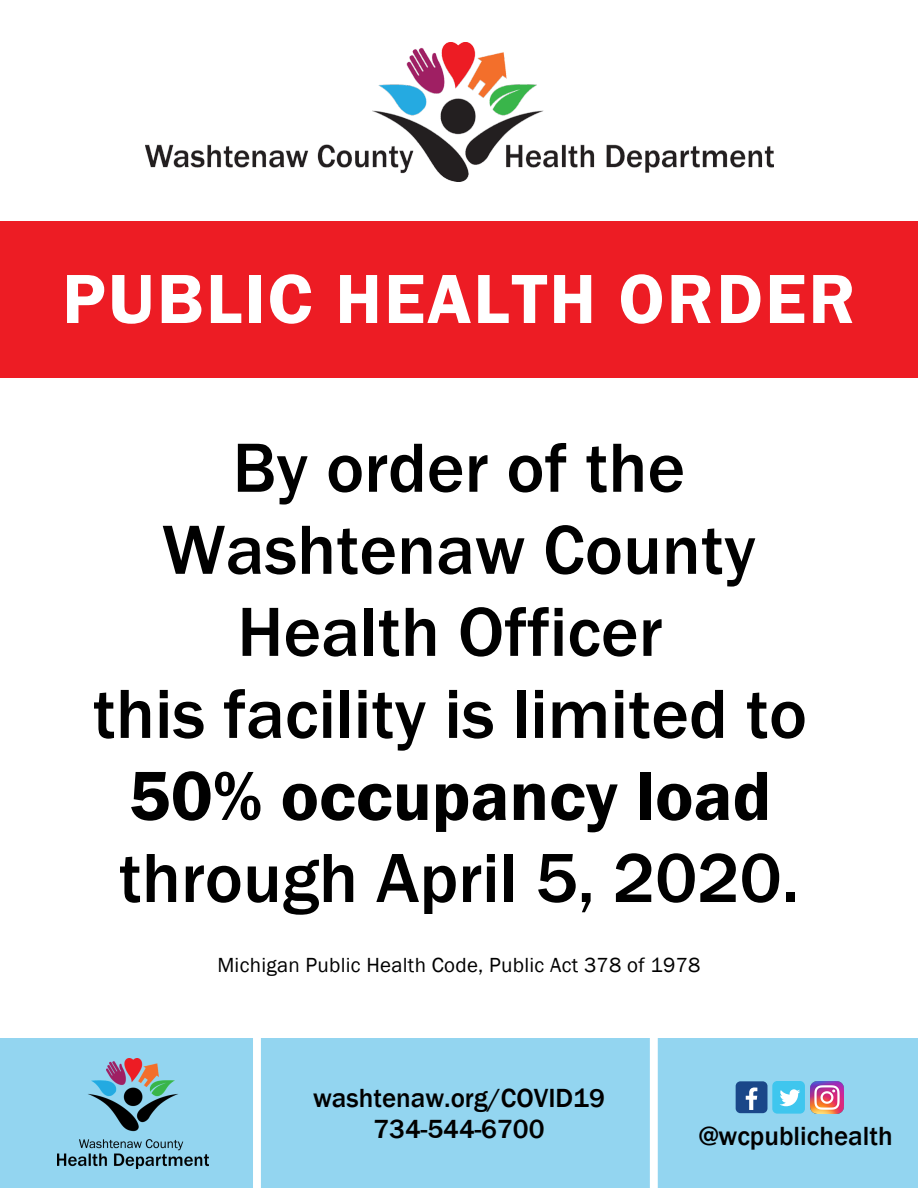
<style>
.page{position:relative;width:918px;height:1188px;background:#fff}
.page>*{position:absolute;margin:0;border:0;box-sizing:border-box;transform-origin:0 0}
.t1{font:500 72px/82.1px "Franklin Gothic";color:#000;text-align:center}
.t2{font:600 72px "Franklin Gothic";letter-spacing:.03em;color:#fff}
.t3{font:600 72px "Franklin Gothic";color:#000}
.t4{font:500 27px/31px "Franklin Gothic";color:#000;text-align:center}
.t5{font:21px "Franklin Gothic";letter-spacing:.015em;color:#000}
</style>
<div class="page">
<div style="left:0;top:1039px;width:918px;height:149px;background:#93d5f0"></div>
<div style="left:0;top:221px;width:918px;height:156px;background:#ed1c24"></div>
<img style="left:811px;top:1081px;width:33px;height:33px">
<div style="left:772px;top:1081px;width:33px;height:33px;background:#3fc6ee;border-radius:5px"></div>
<svg style="left:779px;top:1089px;width:21px;height:17px"></svg>
<div style="left:736px;top:1081px;width:31px;height:32px;background:#1a4789;border-radius:5px"></div>
<svg style="left:746px;top:1088px;width:11px;height:22px"></svg>
<img style="left:58px;top:1059px;width:151px;height:110px">
<img style="left:145px;top:43px;width:628px;height:138px">
<svg style="left:253px;top:1039px;width:8px;height:149px"></svg>
<svg style="left:650px;top:1038px;width:8px;height:150px"></svg>
<p class="t2" style="left:62px;top:257px;width:795px">PUBLIC HEALTH ORDER</p>
<p class="t1" style="left:93px;top:426px;width:716px">By order of the<br>Washtenaw County<br>Health Officer<br>this facility is limited to</p>
<p class="t3" style="left:128px;top:754px;width:644px">50% occupancy load</p>
<p class="t1" style="left:119px;top:836px;width:682px">through April 5, 2020.</p>
<p class="t5" style="left:217px;top:952px;width:485px">Michigan Public Health Code, Public Act 378 of 1978</p>
<p class="t4" style="left:313px;top:1082px;width:293px">washtenaw.org/COVID19<br>734-544-6700</p>
<p class="t4" style="left:699px;top:1120px;width:195px">@wcpublichealth</p>
</div>
